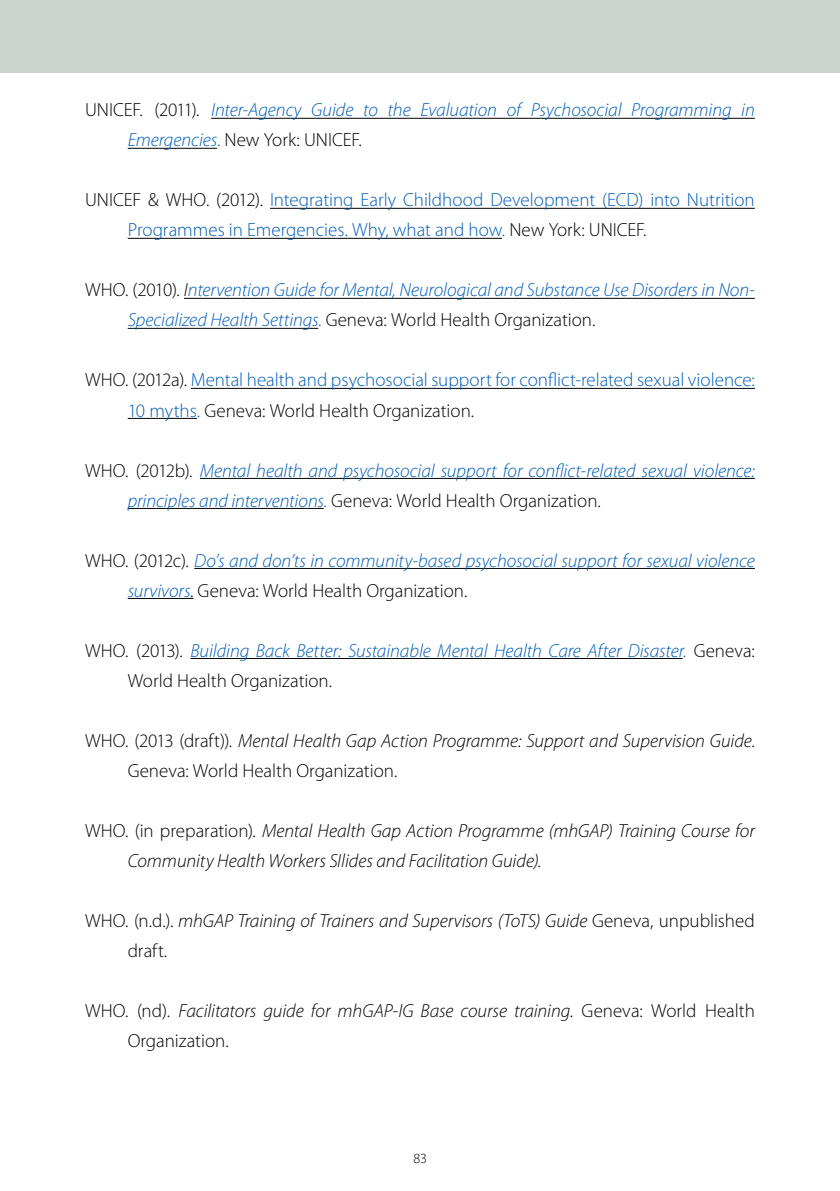
<style>
.page{position:relative;width:840px;height:1191px;background:#fff}
.page>*{position:absolute;margin:0;border:0;box-sizing:border-box;transform-origin:0 0}
.t1{font:italic 300 19px/30px "Myriad Pro";letter-spacing:-.005em;color:#005db9}
.t2{font:italic 300 19px/30px "Myriad Pro";letter-spacing:-.005em;color:#000}
.t3{font:300 19px/30px "Myriad Pro";color:#005db9}
.t4{font:300 14px "Myriad Pro";color:#000}
.s1{font-style:normal;color:#000}
.s2{font-style:normal}
.s3{color:#000}
</style>
<div class="page">
<div style="left:0;top:0;width:839px;height:72px;background:#cad3ce"></div>
<hr style="left:211px;top:118px;width:543px;height:1px;background:#000">
<hr style="left:128px;top:148px;width:89px;height:1px;background:#000">
<hr style="left:270px;top:208px;width:484px;height:1px;background:#000">
<hr style="left:128px;top:238px;width:373px;height:1px;background:#000">
<hr style="left:184px;top:298px;width:570px;height:1px;background:#000">
<hr style="left:128px;top:328px;width:190px;height:1px;background:#000">
<hr style="left:191px;top:388px;width:563px;height:1px;background:#000">
<hr style="left:128px;top:418px;width:69px;height:1px;background:#000">
<hr style="left:200px;top:478px;width:554px;height:1px;background:#000">
<hr style="left:128px;top:508px;width:195px;height:1px;background:#000">
<hr style="left:194px;top:568px;width:560px;height:1px;background:#000">
<hr style="left:128px;top:598px;width:65px;height:1px;background:#000">
<hr style="left:190px;top:658px;width:492px;height:1px;background:#000">
<p class="t1" style="left:128px;top:95px;width:628px;text-indent:-43px"><span class="s1">UNICEF. (2011).</span> Inter-Agency Guide to the Evaluation of Psychosocial Programming in<br>Emergencies<span class="s2">.</span> <span class="s1">New York: UNICEF.</span></p>
<p class="t3" style="left:128px;top:185px;width:628px;text-indent:-43px"><span class="s3">UNICEF &amp; WHO. (2012).</span> Integrating Early Childhood Development (ECD) into Nutrition<br>Programmes in Emergencies. Why, what and how. <span class="s3">New York: UNICEF.</span></p>
<p class="t1" style="left:128px;top:275px;width:628px;text-indent:-43px"><span class="s1">WHO. (2010).</span> <span class="s3">I</span>ntervention Guide for Mental, Neurological and Substance Use Disorders in Non-<br>Specialized Health Settings<span class="s2">.</span> <span class="s1">Geneva: World Health Organization.</span></p>
<p class="t3" style="left:128px;top:365px;width:628px;text-indent:-43px"><span class="s3">WHO. (2012a).</span> Mental health and psychosocial support for conflict-related sexual violence:<br>10 myths. <span class="s3">Geneva: World Health Organization.</span></p>
<p class="t1" style="left:128px;top:455px;width:628px;text-indent:-43px"><span class="s1">WHO. (2012b).</span> Mental health and psychosocial support for conflict-related sexual violence: principles and interventions<span class="s2">.</span> <span class="s1">Geneva: World Health Organization.</span></p>
<p class="t1" style="left:128px;top:545px;width:628px;text-indent:-43px"><span class="s1">WHO. (2012c).</span> Do’s and don’ts in community-based psychosocial support for sexual violence survivors<span class="s1">. Geneva: World Health Organization.</span></p>
<p class="t1" style="left:128px;top:635px;width:628px;text-indent:-43px"><span class="s1">WHO. (2013).</span> Building Back Better: Sustainable Mental Health Care After Disaster<span class="s2">.</span> <span class="s1">Geneva:<br>World Health Organization.</span></p>
<p class="t2" style="left:128px;top:725px;width:628px;text-indent:-43px"><span class="s2">WHO. (2013 (draft)).</span> Mental Health Gap Action Programme: Support and Supervision Guide<span class="s2">.<br>Geneva: World Health Organization.</span></p>
<p class="t2" style="left:128px;top:815px;width:628px;text-indent:-43px"><span class="s2">WHO. (in preparation).</span> Mental Health Gap Action Programme (mhGAP) Training Course for<br>Community Health Workers SIlides and Facilitation Guide)<span class="s2">.</span></p>
<p class="t2" style="left:128px;top:905px;width:628px;text-indent:-43px"><span class="s2">WHO. (n.d.).</span> mhGAP Training of Trainers and Supervisors (ToTS) Guide <span class="s2">Geneva, unpublished draft.</span></p>
<p class="t2" style="left:128px;top:995px;width:628px;text-indent:-43px"><span class="s2">WHO. (nd).</span> Facilitators guide for mhGAP-IG Base course training<span class="s2">. Geneva: World Health<br>Organization.</span></p>
<p class="t4" style="left:413px;top:1149px;width:15px">83</p>
</div>
